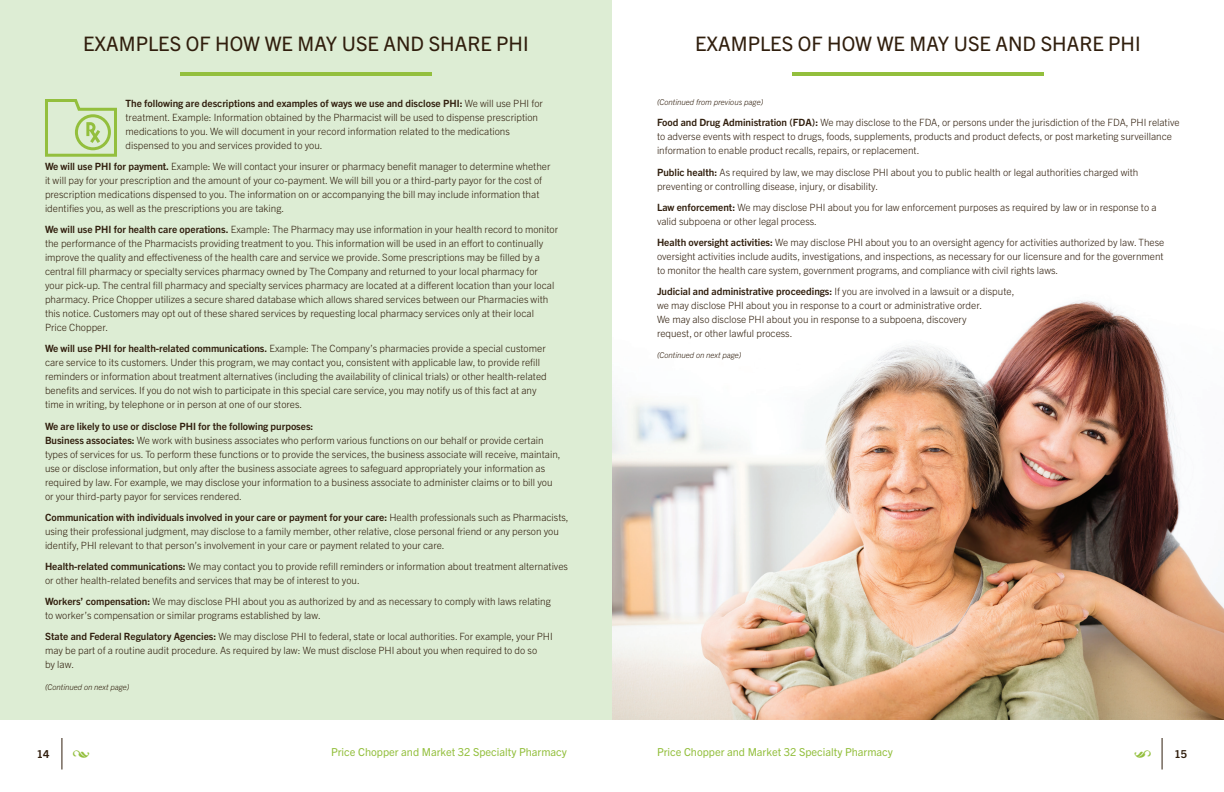
<style>
.page{position:relative;width:1224px;height:792px;background:#fff}
.page>*{position:absolute;margin:0;border:0;box-sizing:border-box;transform-origin:0 0}
.t1{font:20px "Trade Gothic Next LT Pro";color:#301e0d}
.t2{font:11px "Trade Gothic Next LT Pro";color:#93bf3d}
.t3{font:700 11px "Trade Gothic Next LT Pro";color:#301e0d}
.t4{font:300 10px/14px "Trade Gothic Next LT Pro";color:#301e0d}
.t5{font:italic 300 8px "Trade Gothic Next LT Pro";color:#301e0d}
.s1{font-weight:700}
</style>
<div class="page">
<div style="left:0;top:0;width:612px;height:720px;background:#ddedd4"></div>
<img style="left:612px;top:300px;width:612px;height:420px">
<hr style="left:180px;top:72px;width:252px;height:4px;background:#93bf3d">
<hr style="left:792px;top:72px;width:252px;height:4px;background:#93bf3d">
<hr style="left:61px;top:738px;width:1px;height:32px;background:#301e0d">
<hr style="left:1162px;top:738px;width:1px;height:32px;background:#301e0d">
<svg style="left:45px;top:99px;width:72px;height:58px"></svg>
<div style="left:75px;top:114px;width:36px;height:36px;border:3px solid #93bf3d;border-radius:50%"></div>
<p class="t1" style="left:83px;top:30px;width:447px">EXAMPLES OF HOW WE MAY USE AND SHARE PHI</p>
<p class="t1" style="left:695px;top:30px;width:447px">EXAMPLES OF HOW WE MAY USE AND SHARE PHI</p>
<p class="t4" style="left:125px;top:95px;width:419px"><span class="s1">The following are descriptions and examples of ways we use and disclose PHI:</span> We will use PHI for treatment. Example: Information obtained by the Pharmacist will be used to dispense prescription medications to you. We will document in your record information related to the medications dispensed to you and services provided to you.</p>
<p class="t4" style="left:45px;top:159px;width:507px"><span class="s1">We will use PHI for payment.</span> Example: We will contact your insurer or pharmacy benefit manager to determine whether it will pay for your prescription and the amount of your co-payment. We will bill you or a third-party payor for the cost of prescription medications dispensed to you. The information on or accompanying the bill may include information that identifies you, as well as the prescriptions you are taking.</p>
<p class="t4" style="left:45px;top:222px;width:515px"><span class="s1">We will use PHI for health care operations.</span> Example: The Pharmacy may use information in your health record to monitor the performance of the Pharmacists providing treatment to you. This information will be used in an effort to continually improve the quality and effectiveness of the health care and service we provide. Some prescriptions may be filled by a central fill pharmacy or specialty services pharmacy owned by The Company and returned to your local pharmacy for your pick-up. The central fill pharmacy and specialty services pharmacy are located at a different location than your local pharmacy. Price Chopper utilizes a secure shared database which allows shared services between our Pharmacies with this notice. Customers may opt out of these shared services by requesting local pharmacy services only at their local Price Chopper.</p>
<p class="t4" style="left:45px;top:341px;width:503px"><span class="s1">We will use PHI for health-related communications.</span> Example: The Company’s pharmacies provide a special customer care service to its customers. Under this program, we may contact you, consistent with applicable law, to provide refill reminders or information about treatment alternatives (including the availability of clinical trials) or other health-related benefits and services. If you do not wish to participate in this special care service, you may notify us of this fact at any time in writing, by telephone or in person at one of our stores.</p>
<p class="t4" style="left:45px;top:418px;width:517px"><span class="s1">We are likely to use or disclose PHI for the following purposes:<br>Business associates:</span> We work with business associates who perform various functions on our behalf or provide certain types of services for us. To perform these functions or to provide the services, the business associate will receive, maintain, use or disclose information, but only after the business associate agrees to safeguard appropriately your information as required by law. For example, we may disclose your information to a business associate to administer claims or to bill you or your third-party payor for services rendered.</p>
<p class="t4" style="left:45px;top:509px;width:525px"><span class="s1">Communication with individuals involved in your care or payment for your care:</span> Health professionals such as Pharmacists, using their professional judgment, may disclose to a family member, other relative, close personal friend or any person you identify, PHI relevant to that person’s involvement in your care or payment related to your care.</p>
<p class="t4" style="left:45px;top:559px;width:525px"><span class="s1">Health-related communications:</span> We may contact you to provide refill reminders or information about treatment alternatives or other health-related benefits and services that may be of interest to you.</p>
<p class="t4" style="left:45px;top:594px;width:507px"><span class="s1">Workers’ compensation:</span> We may disclose PHI about you as authorized by and as necessary to comply with laws relating to worker’s compensation or similar programs established by law.</p>
<p class="t4" style="left:45px;top:629px;width:509px"><span class="s1">State and Federal Regulatory Agencies:</span> We may disclose PHI to federal, state or local authorities. For example, your PHI may be part of a routine audit procedure. As required by law: We must disclose PHI about you when required to do so<br>by law.</p>
<p class="t5" style="left:45px;top:681px;width:86px">(Continued on next page)</p>
<p class="t5" style="left:657px;top:97px;width:108px">(Continued from previous page)</p>
<p class="t4" style="left:657px;top:115px;width:524px"><span class="s1">Food and Drug Administration (FDA):</span> We may disclose to the FDA, or persons under the jurisdiction of the FDA, PHI relative to adverse events with respect to drugs, foods, supplements, products and product defects, or post marketing surveillance information to enable product recalls, repairs, or replacement.</p>
<p class="t4" style="left:657px;top:164px;width:483px"><span class="s1">Public health:</span> As required by law, we may disclose PHI about you to public health or legal authorities charged with preventing or controlling disease, injury, or disability.</p>
<p class="t4" style="left:657px;top:199px;width:501px"><span class="s1">Law enforcement:</span> We may disclose PHI about you for law enforcement purposes as required by law or in response to a valid subpoena or other legal process.</p>
<p class="t4" style="left:657px;top:235px;width:509px;text-align:justify"><span class="s1">Health oversight activities:</span> We may disclose PHI about you to an oversight agency for activities authorized by law. These oversight activities include audits, investigations, and inspections, as necessary for our licensure and for the government to monitor the health care system, government programs, and compliance with civil rights laws.</p>
<p class="t4" style="left:657px;top:284px;width:359px"><span class="s1">Judicial and administrative proceedings:</span> If you are involved in a lawsuit or a dispute, we may disclose PHI about you in response to a court or administrative order.<br>We may also disclose PHI about you in response to a subpoena, discovery<br>request, or other lawful process.</p>
<p class="t5" style="left:657px;top:350px;width:86px">(Continued on next page)</p>
<p class="t3" style="left:37px;top:746px;width:14px">14</p>
<p class="t2" style="left:331px;top:744px;width:237px">Price Chopper and Market 32 Specialty Pharmacy</p>
<p class="t2" style="left:657px;top:744px;width:237px">Price Chopper and Market 32 Specialty Pharmacy</p>
<p class="t3" style="left:1174px;top:746px;width:14px">15</p>
</div>
